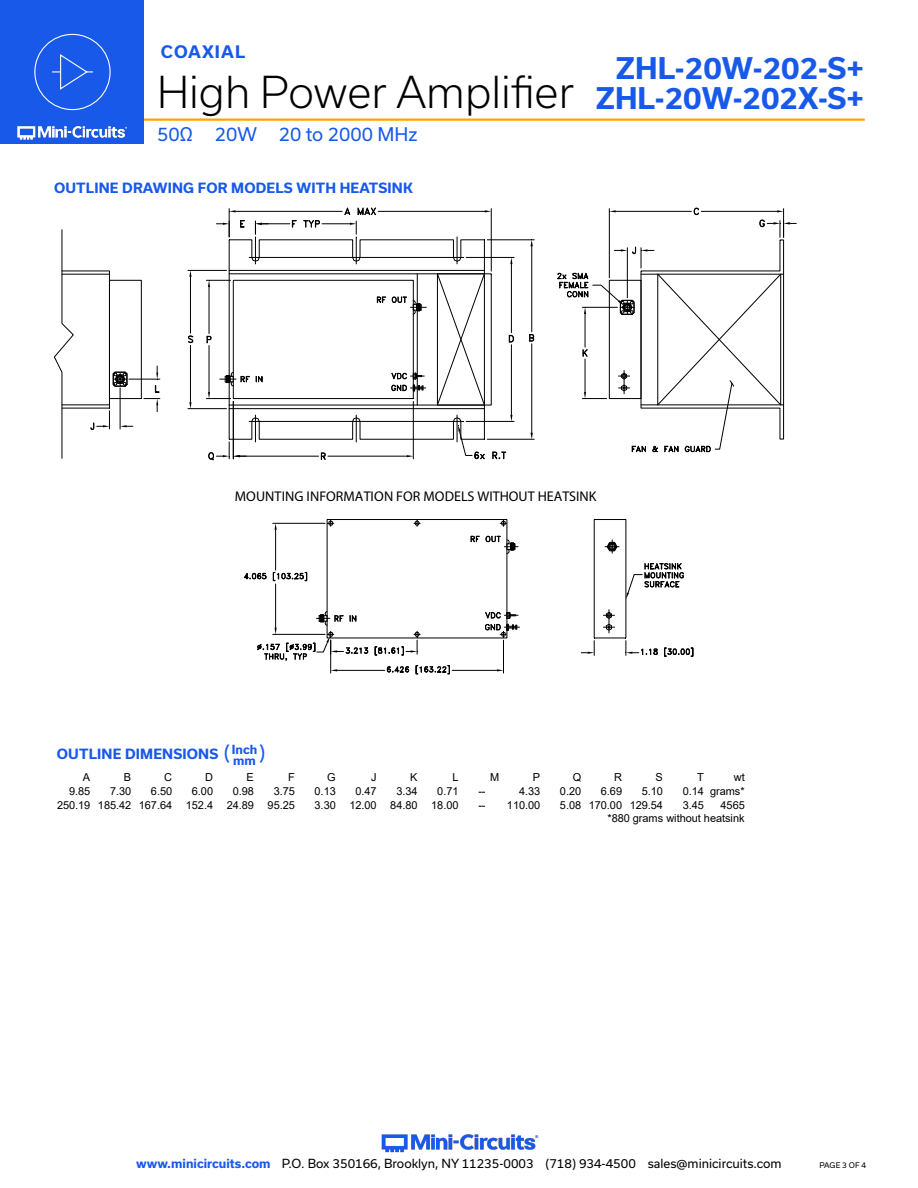
<style>
.page{position:relative;width:918px;height:1188px;background:#fff}
.page>*{position:absolute;margin:0;border:0;box-sizing:border-box;transform-origin:0 0}
.t1{font:300 42px "Usual";color:#000}
.t2{font:700 28.5px "Usual";color:#1859ea}
.Blue_Headers{font:19.5px "Usual";color:#1859ea}
.t3{font:18px "Usual";color:#1859ea}
.t4{font:700 16.5px "Usual";letter-spacing:.065em;color:#1859ea}
.t5{font:700 14.1px "Times";color:#000}
.Blue_Headers-2{font:700 13.5px "Usual";letter-spacing:.015em;color:#1859ea}
.t6{font:12px "Usual";color:#000}
.Blue_Headers-3{font:700 12px "Usual";color:#1859ea}
.t7{font:10.95px/13.6px "Arial";letter-spacing:-.005em;color:#000;text-align:right}
.t8{font:7.5px "Usual";color:#000}
.s1{font-weight:700;font-size:28.5px;color:#1859ea}
.s2{font-weight:700;color:#1859ea}
</style>
<div class="page">
<img style="left:381px;top:1134px;width:158px;height:19px">
<hr style="left:112px;top:118px;width:753px;height:3px;background:#ffa300">
<div style="left:0;top:0;width:144px;height:144px;background:#1859ea"></div>
<img style="left:17px;top:120px;width:128px;height:20px">
<div style="left:34px;top:34px;width:77px;height:76px;border:1px solid #fff;border-radius:50%"></div>
<svg style="left:52px;top:54px;width:41px;height:36px"></svg>
<hr style="left:417px;top:274px;width:1px;height:30px;background:#000">
<hr style="left:229px;top:408px;width:255px;height:1px;background:#000">
<hr style="left:229px;top:270px;width:255px;height:1px;background:#000">
<div style="left:233px;top:280px;width:181px;height:119px;border:1px solid #000"></div>
<svg style="left:377px;top:296px;width:9px;height:7px"></svg>
<div style="left:109px;top:280px;width:33px;height:119px;border:1px solid #000"></div>
<hr style="left:62px;top:404px;width:47px;height:1px;background:#000">
<hr style="left:62px;top:274px;width:47px;height:1px;background:#000">
<hr style="left:188px;top:408px;width:38px;height:1px;background:#000">
<hr style="left:188px;top:270px;width:38px;height:1px;background:#000">
<hr style="left:190px;top:345px;width:1px;height:57px;background:#000">
<hr style="left:190px;top:277px;width:1px;height:56px;background:#000">
<svg style="left:189px;top:402px;width:3px;height:7px"></svg>
<svg style="left:189px;top:270px;width:3px;height:7px"></svg>
<svg style="left:188px;top:335px;width:6px;height:8px"></svg>
<hr style="left:487px;top:439px;width:47px;height:1px;background:#000">
<hr style="left:487px;top:239px;width:47px;height:1px;background:#000">
<hr style="left:531px;top:344px;width:1px;height:89px;background:#000">
<hr style="left:531px;top:246px;width:1px;height:86px;background:#000">
<svg style="left:530px;top:433px;width:3px;height:6px"></svg>
<svg style="left:530px;top:240px;width:3px;height:6px"></svg>
<svg style="left:529px;top:334px;width:5px;height:8px"></svg>
<hr style="left:413px;top:401px;width:1px;height:58px;background:#000">
<hr style="left:328px;top:456px;width:79px;height:1px;background:#000">
<hr style="left:240px;top:456px;width:79px;height:1px;background:#000">
<svg style="left:407px;top:455px;width:6px;height:2px"></svg>
<svg style="left:321px;top:452px;width:5px;height:8px"></svg>
<hr style="left:491px;top:209px;width:1px;height:62px;background:#000">
<hr style="left:378px;top:211px;width:107px;height:1px;background:#000">
<hr style="left:236px;top:211px;width:106px;height:1px;background:#000">
<hr style="left:120px;top:388px;width:1px;height:41px;background:#000">
<svg style="left:120px;top:425px;width:13px;height:2px"></svg>
<svg style="left:90px;top:408px;width:20px;height:22px"></svg>
<hr style="left:129px;top:379px;width:31px;height:1px;background:#000">
<svg style="left:141px;top:366px;width:19px;height:46px"></svg>
<hr style="left:417px;top:311px;width:1px;height:65px;background:#000">
<svg style="left:391px;top:372px;width:35px;height:33px"></svg>
<div style="left:62px;top:271px;width:48px;height:137px;border:1px solid #000"></div>
<svg style="left:54px;top:229px;width:20px;height:230px"></svg>
<hr style="left:229px;top:273px;width:255px;height:1px;background:#000">
<div style="left:259px;top:239px;width:94px;height:19px;border:1px solid #000"></div>
<svg style="left:303px;top:207px;width:73px;height:57px"></svg>
<div style="left:360px;top:239px;width:94px;height:19px;border:1px solid #000"></div>
<hr style="left:229px;top:405px;width:255px;height:1px;background:#000">
<svg style="left:436px;top:237px;width:78px;height:223px"></svg>
<div style="left:360px;top:421px;width:94px;height:19px;border:1px solid #000"></div>
<svg style="left:352px;top:415px;width:9px;height:27px"></svg>
<div style="left:259px;top:421px;width:94px;height:19px;border:1px solid #000"></div>
<div style="left:327px;top:519px;width:180px;height:119px;border:1px solid #000"></div>
<svg style="left:603px;top:610px;width:12px;height:23px"></svg>
<svg style="left:605px;top:540px;width:14px;height:13px"></svg>
<svg style="left:581px;top:638px;width:14px;height:17px"></svg>
<svg style="left:626px;top:638px;width:32px;height:17px"></svg>
<svg style="left:664px;top:647px;width:30px;height:10px"></svg>
<svg style="left:414px;top:520px;width:6px;height:6px"></svg>
<svg style="left:500px;top:520px;width:7px;height:6px"></svg>
<hr style="left:273px;top:523px;width:52px;height:1px;background:#000">
<hr style="left:275px;top:530px;width:1px;height:40px;background:#000">
<hr style="left:275px;top:584px;width:1px;height:44px;background:#000">
<svg style="left:275px;top:523px;width:2px;height:7px"></svg>
<svg style="left:243px;top:572px;width:24px;height:8px"></svg>
<svg style="left:328px;top:520px;width:6px;height:6px"></svg>
<svg style="left:273px;top:572px;width:35px;height:9px"></svg>
<hr style="left:503px;top:640px;width:1px;height:33px;background:#000">
<hr style="left:452px;top:670px;width:45px;height:1px;background:#000">
<svg style="left:485px;top:611px;width:35px;height:28px"></svg>
<svg style="left:626px;top:563px;width:58px;height:36px"></svg>
<svg style="left:112px;top:371px;width:16px;height:16px"></svg>
<svg style="left:557px;top:207px;width:239px;height:246px"></svg>
<svg style="left:206px;top:209px;width:91px;height:252px"></svg>
<svg style="left:392px;top:296px;width:34px;height:19px"></svg>
<svg style="left:257px;top:610px;width:193px;height:65px"></svg>
<svg style="left:470px;top:535px;width:48px;height:20px"></svg>
<h3 class="t4" style="left:161px;top:42px;width:86px">COAXIAL</h3>
<h2 class="t2" style="left:616px;top:52px;width:250px">ZHL-20W-202-S+</h2>
<h1 class="t1" style="left:157px;top:68px;width:708px">High Power Amplifier <span class="s1">ZHL-20W-202X-S+</span></h1>
<h3 class="t3" style="left:157px;top:124px;width:262px">50Ω 20W 20 to 2000 MHz</h3>
<p class="Blue_Headers-2" style="left:54px;top:180px;width:360px">OUTLINE DRAWING FOR MODELS WITH HEATSINK</p>
<p class="t5" style="left:235px;top:488px;width:363px">MOUNTING INFORMATION FOR MODELS WITHOUT HEATSINK</p>
<p class="Blue_Headers-2" style="left:57px;top:746px;width:163px">OUTLINE DIMENSIONS</p>
<p class="Blue_Headers" style="left:224px;top:743px;width:8px">(</p>
<p class="Blue_Headers-3" style="left:232px;top:743px;width:27px">Inch</p>
<p class="Blue_Headers" style="left:259px;top:743px;width:8px">)</p>
<p class="Blue_Headers-3" style="left:233px;top:754px;width:24px">mm</p>
<p class="t7" style="left:83px;top:771px;width:9px">A</p>
<p class="t7" style="left:124px;top:771px;width:9px">B</p>
<p class="t7" style="left:164px;top:771px;width:9px">C</p>
<p class="t7" style="left:205px;top:771px;width:9px">D</p>
<p class="t7" style="left:247px;top:771px;width:9px">E</p>
<p class="t7" style="left:288px;top:771px;width:8px">F</p>
<p class="t7" style="left:327px;top:771px;width:10px">G</p>
<p class="t7" style="left:371px;top:771px;width:7px">J</p>
<p class="t7" style="left:410px;top:771px;width:9px">K</p>
<p class="t7" style="left:452px;top:771px;width:8px">L</p>
<p class="t7" style="left:490px;top:771px;width:11px">M</p>
<p class="t7" style="left:533px;top:771px;width:9px">P</p>
<p class="t7" style="left:573px;top:771px;width:10px">Q</p>
<p class="t7" style="left:614px;top:771px;width:9px">R</p>
<p class="t7" style="left:656px;top:771px;width:9px">S</p>
<p class="t7" style="left:697px;top:771px;width:8px">T</p>
<p class="t7" style="left:734px;top:771px;width:13px">wt</p>
<p class="t7" style="left:69px;top:784px;width:23px">9.85</p>
<p class="t7" style="left:110px;top:784px;width:23px">7.30</p>
<p class="t7" style="left:151px;top:784px;width:23px">6.50</p>
<p class="t7" style="left:192px;top:784px;width:23px">6.00</p>
<p class="t7" style="left:233px;top:784px;width:23px">0.98</p>
<p class="t7" style="left:274px;top:784px;width:23px">3.75</p>
<p class="t7" style="left:315px;top:784px;width:23px">0.13</p>
<p class="t7" style="left:355px;top:784px;width:23px">0.47</p>
<p class="t7" style="left:396px;top:784px;width:23px">3.34</p>
<p class="t7" style="left:437px;top:784px;width:23px">0.71</p>
<p class="t7" style="left:478px;top:784px;width:9px">--</p>
<p class="t7" style="left:519px;top:784px;width:23px">4.33</p>
<p class="t7" style="left:560px;top:784px;width:23px">0.20</p>
<p class="t7" style="left:601px;top:784px;width:23px">6.69</p>
<p class="t7" style="left:642px;top:784px;width:23px">5.10</p>
<p class="t7" style="left:683px;top:784px;width:64px">0.14 grams*</p>
<p class="t7" style="left:57px;top:798px;width:239px">250.19 185.42 167.64 152.4 24.89 95.25</p>
<p class="t7" style="left:315px;top:798px;width:145px">3.30 12.00 84.80 18.00</p>
<p class="t7" style="left:478px;top:798px;width:9px">--</p>
<p class="t7" style="left:507px;top:798px;width:35px">110.00</p>
<p class="t7" style="left:560px;top:798px;width:105px">5.08 170.00 129.54</p>
<p class="t7" style="left:683px;top:798px;width:23px">3.45</p>
<p class="t7" style="left:607px;top:798px;width:139px">4565<br>*880 grams without heatsink</p>
<p class="t6" style="left:136px;top:1157px;width:647px"><span class="s2">www.minicircuits.com</span> P.O. Box 350166, Brooklyn, NY 11235-0003 (718) 934-4500 sales@minicircuits.com</p>
<p class="t8" style="left:819px;top:1161px;width:48px">PAGE 3 OF 4</p>
</div>
